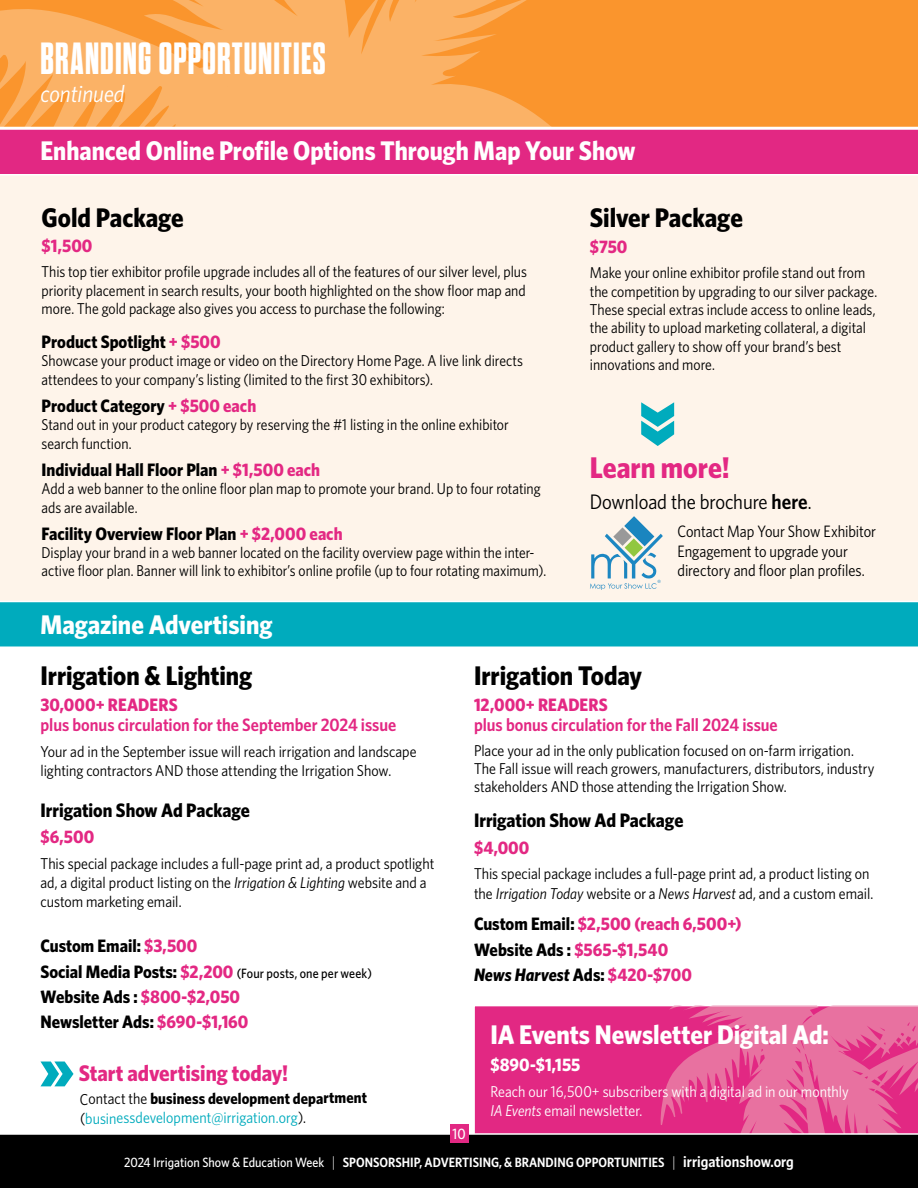
<style>
.page{position:relative;width:918px;height:1188px;background:#fff}
.page>*{position:absolute;margin:0;border:0;box-sizing:border-box;transform-origin:0 0}
.t1{font:700 expanded 45px "Dharma Gothic M";letter-spacing:.025em;color:#fff}
.t2{font:700 30px "Whitney Narrow";color:#e32883}
.t3{font:700 27px "Whitney Narrow";color:#fff}
.t4{font:700 27px "Whitney Narrow";letter-spacing:-.005em;color:#000}
.t5{font:italic 24px "Whitney Narrow";color:#fff}
.t6{font:700 22.65px "Whitney Narrow";color:#e32883}
.t7{font:21px "Whitney Narrow";letter-spacing:-.005em;color:#000}
.t8{font:700 19.5px "Whitney Narrow";color:#000}
.t9{font:700 18px/25.2px "Whitney Narrow";color:#000}
.t10{font:700 18px/25.2px "Whitney Narrow";color:#e32883}
.t11{font:600 18px "Whitney Narrow";letter-spacing:-.005em;color:#e32883}
.t12{font:700 18px "Whitney Narrow";letter-spacing:-.005em;color:#fff}
.t13{font:16.5px/19.5px "Whitney Narrow";color:#000}
.t14{font:15.75px/18.5px "Whitney Narrow";color:#000}
.t15{font:15.75px/19px "Whitney Narrow";color:#fff}
.t16{font:15.75px/19.4px "Whitney Narrow";letter-spacing:-.005em;color:#00abbd}
.t17{font:500 15px "Whitney Narrow";color:#fff}
.t18{font:600 13.5px "Whitney Narrow";color:#fff}
.t19{font:500 13.5px "Whitney Narrow";letter-spacing:.01em;color:#000}
.s1{color:#e32883}
.s2{font-weight:600}
.s3{font-style:italic}
.s4{font-weight:700;font-size:18px}
.s5{font-weight:700;font-size:18px;color:#e32883}
.s6{color:#000}
.s7{font-weight:700;color:#000}
.s8{font-style:italic;color:#000}
.s9{font-weight:500}
.s10{font-weight:300;font-size:15px}
.s11{font-size:15.75px}
</style>
<div class="page">
<svg style="left:474px;top:1005px;width:444px;height:128px;background:#e4458f"></svg>
<div style="left:0;top:157px;width:918px;height:458px;background:#fef4ea"></div>
<div style="left:0;top:601px;width:918px;height:46px;background:#00abbd"></div>
<div style="left:0;top:1134px;width:918px;height:54px;background:#000"></div>
<hr style="left:0;top:1133px;width:918px;height:2px;background:#fff">
<div style="left:450px;top:1125px;width:19px;height:18px;background:#e22883"></div>
<svg style="left:0;top:0;width:918px;height:127px;background:#faa246"></svg>
<div style="left:0;top:129px;width:918px;height:46px;background:#e22883"></div>
<svg style="left:641px;top:402px;width:33px;height:44px"></svg>
<svg style="left:40px;top:1062px;width:34px;height:24px"></svg>
<svg style="left:590px;top:516px;width:73px;height:74px"></svg>
<h1 class="t1" style="left:40px;top:36px;width:287px">BRANDING OPPORTUNITIES</h1>
<h3 class="t5" style="left:40px;top:78px;width:86px">continued</h3>
<h3 class="t3" style="left:40px;top:132px;width:597px">Enhanced Online Profile Options Through Map Your Show</h3>
<h3 class="t4" style="left:42px;top:199px;width:144px">Gold Package</h3>
<p class="t10" style="left:42px;top:232px;width:52px">$1,500</p>
<p class="t14" style="left:42px;top:262px;width:487px;text-align:justify">This top tier exhibitor profile upgrade includes all of the features of our silver level, plus priority placement in search results, your booth highlighted on the show floor map and more. The gold package also gives you access to purchase the following:</p>
<p class="t9" style="left:42px;top:328px;width:181px">Product Spotlight <span class="s1">+ $500</span></p>
<p class="t14" style="left:42px;top:351px;width:483px">Showcase your product image or video on the Directory Home Page. A live link directs attendees to your company’s listing (limited to the first 30 exhibitors).</p>
<p class="t9" style="left:42px;top:392px;width:216px">Product Category <span class="s1">+ $500 each</span></p>
<p class="t14" style="left:42px;top:415px;width:469px">Stand out in your product category by reserving the #1 listing in the online exhibitor search function.</p>
<p class="t9" style="left:42px;top:456px;width:280px">Individual Hall Floor Plan <span class="s1">+ $1,500 each</span></p>
<p class="t14" style="left:42px;top:479px;width:501px">Add a web banner to the online floor plan map to promote your brand. Up to four rotating ads are available.</p>
<p class="t9" style="left:42px;top:520px;width:303px">Facility Overview Floor Plan <span class="s1">+ $2,000 each</span></p>
<p class="t14" style="left:42px;top:543px;width:506px">Display your brand in a web banner located on the facility overview page within the inter&shy;active floor plan. Banner will link to exhibitor’s online profile (up to four rotating maximum).</p>
<h3 class="t3" style="left:40px;top:607px;width:234px">Magazine Advertising</h3>
<h3 class="t4" style="left:590px;top:199px;width:155px">Silver Package</h3>
<p class="t10" style="left:590px;top:234px;width:39px">$750</p>
<p class="t14" style="left:590px;top:263px;width:289px">Make your online exhibitor profile stand out from the competition by upgrading to our silver package.<br>These special extras include access to online leads, the ability to upload marketing collateral, a digital product gallery to show off your brand’s best innovations and more.</p>
<h2 class="t2" style="left:590px;top:448px;width:141px">Learn more!</h2>
<h3 class="t7" style="left:590px;top:489px;width:223px">Download the brochure <span class="s2">here</span>.</h3>
<p class="t13" style="left:677px;top:521px;width:200px">Contact Map Your Show Exhibitor<br>Engagement to upgrade your directory and floor plan profiles.</p>
<h3 class="t4" style="left:40px;top:657px;width:213px">Irrigation &amp; Lighting</h3>
<p class="t10" style="left:40px;top:692px;width:139px">30,000+ READERS</p>
<p class="t11" style="left:40px;top:713px;width:357px">plus bonus circulation for the September 2024 issue</p>
<p class="t14" style="left:40px;top:741px;width:378px;line-height:19px">Your ad in the September issue will reach irrigation and landscape lighting contractors AND those attending the Irrigation Show.</p>
<p class="t8" style="left:40px;top:797px;width:211px">Irrigation Show Ad Package</p>
<p class="t10" style="left:40px;top:824px;width:55px">$6,500</p>
<p class="t14" style="left:40px;top:854px;width:395px;line-height:19px">This special package includes a full-page print ad, a product spotlight ad, a digital product listing on the <span class="s3">Irrigation &amp; Lighting</span> website and a custom marketing email.</p>
<p class="t9" style="left:40px;top:933px;width:158px">Custom Email: <span class="s1">$3,500</span></p>
<p class="t19" style="left:40px;top:964px;width:333px"><span class="s4">Social Media Posts:</span> <span class="s5">$2,200</span> (Four posts, one per week)</p>
<p class="t9" style="left:40px;top:983px;width:210px">Website Ads : <span class="s1">$800-$2,050<br></span>Newsletter Ads: <span class="s1">$690-$1,160</span></p>
<h3 class="t6" style="left:79px;top:1058px;width:211px">Start advertising today!</h3>
<p class="t16" style="left:80px;top:1088px;width:289px"><span class="s6">Contact the</span> <span class="s7">business development department </span><span class="s6">(</span>businessdevelopment@irrigation.org<span class="s6">).</span></p>
<h3 class="t4" style="left:474px;top:657px;width:170px">Irrigation Today</h3>
<p class="t10" style="left:474px;top:692px;width:135px">12,000+ READERS</p>
<p class="t11" style="left:474px;top:713px;width:305px">plus bonus circulation for the Fall 2024 issue</p>
<p class="t14" style="left:474px;top:741px;width:402px;line-height:18px">Place your ad in the only publication focused on on-farm irrigation.<br>The Fall issue will reach growers, manufacturers, distributors, industry stakeholders AND those attending the Irrigation Show.</p>
<p class="t8" style="left:474px;top:807px;width:211px">Irrigation Show Ad Package</p>
<p class="t10" style="left:474px;top:834px;width:57px">$4,000</p>
<p class="t14" style="left:474px;top:864px;width:401px;line-height:19px">This special package includes a full-page print ad, a product listing on the <span class="s3">Irrigation Today</span> website or a <span class="s3">News Harvest</span> ad, and a custom email.</p>
<p class="t10" style="left:474px;top:911px;width:269px"><span class="s6">Custom Email:</span> $2,500 (reach 6,500+)<br><span class="s6">Website Ads :</span> $565-$1,540<br><span class="s8">News Harvest</span> <span class="s6">Ads:</span> $420-$700</p>
<h3 class="t3" style="left:490px;top:1017px;width:340px">IA Events Newsletter Digital Ad:</h3>
<p class="t12" style="left:490px;top:1053px;width:92px">$890-$1,155</p>
<p class="t15" style="left:490px;top:1081px;width:360px">Reach our 16,500+ subscribers with a digital ad in our monthly<br><span class="s3">IA Events</span> email newsletter.</p>
<p class="t17" style="left:453px;top:1124px;width:15px">10</p>
<p class="t18" style="left:124px;top:1153px;width:671px"><span class="s9">2024 Irrigation Show &amp; Education Week</span> <span class="s10">|</span> SPONSORSHIP, ADVERTISING, &amp; BRANDING OPPORTUNITIES <span class="s10">|</span> <span class="s11">irrigationshow.org</span></p>
</div>
